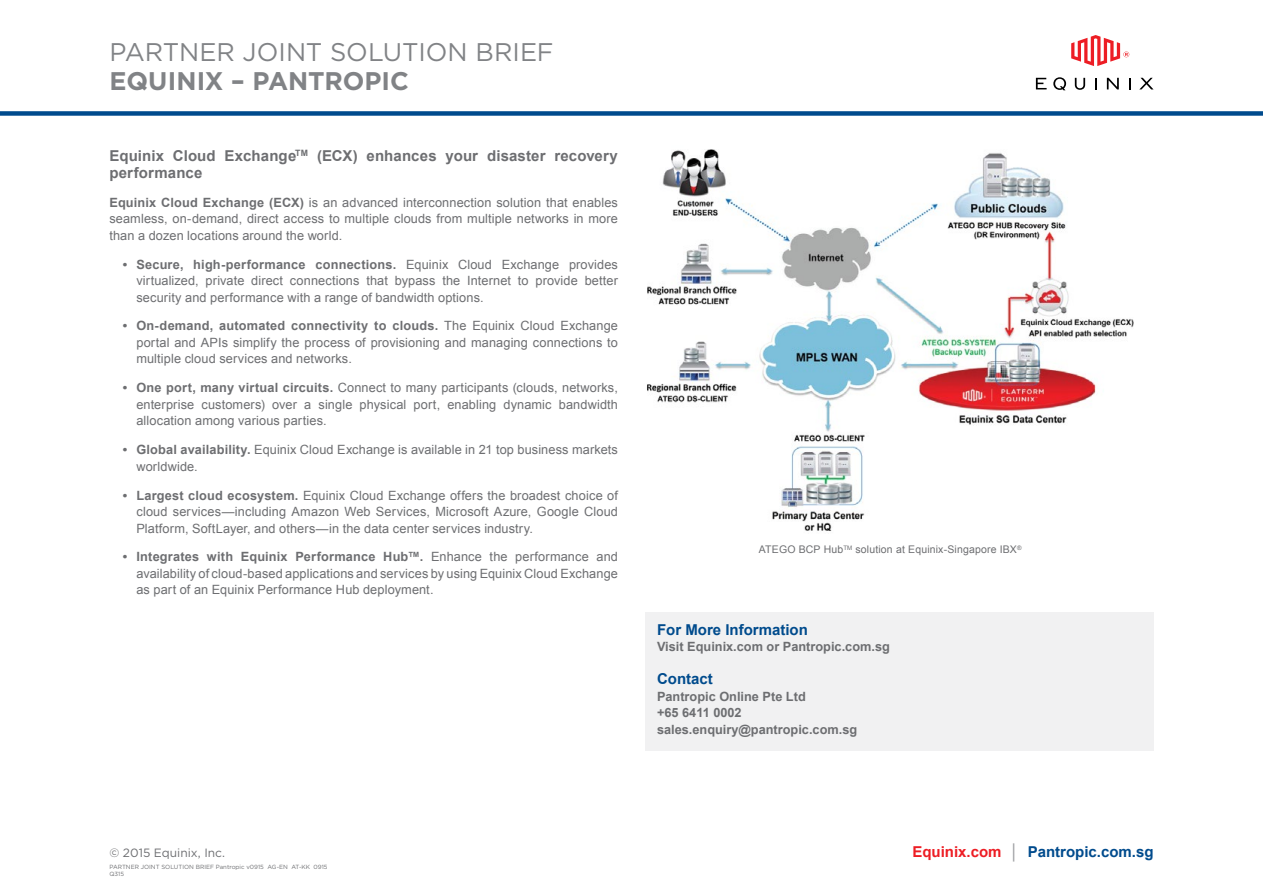
<style>
.page{position:relative;width:1263px;height:893px;background:#fff}
.page>*{position:absolute;margin:0;border:0;box-sizing:border-box;transform-origin:0 0}
.t1{font:25.5px "Gotham";letter-spacing:-.005em;color:#818386}
.t2{font:700 25.5px "Gotham";color:#818386}
.t3{font:700 15px/16.5px "Arial";letter-spacing:.01em;color:#6d6e71}
.t4{font:700 15px "Arial";color:#004b8d}
.t5{font:12.75px/16.5px "Arial";letter-spacing:.01em;color:#6d6e71;text-align:justify}
.t6{font:700 12.75px/16.5px "Arial";color:#6d6e71}
.t7{font:12px "Gotham";color:#6d6e71}
.t8{font:10.5px "Arial";letter-spacing:.015em;color:#6d6e71}
.t9{font:6px/7.2px "Gotham";color:#6d6e71}
.s1{font-weight:700}
.s2{color:#ed1d24}
.s3{color:#a1a3a6}
</style>
<div class="page">
<svg style="left:1036px;top:78px;width:10px;height:11px"></svg>
<svg style="left:1075px;top:78px;width:10px;height:12px"></svg>
<svg style="left:1107px;top:78px;width:12px;height:11px"></svg>
<svg style="left:1129px;top:78px;width:2px;height:11px"></svg>
<svg style="left:1140px;top:78px;width:13px;height:11px"></svg>
<svg style="left:1053px;top:77px;width:13px;height:13px"></svg>
<svg style="left:1071px;top:35px;width:58px;height:31px"></svg>
<div style="left:0;top:111px;width:1263px;height:5px;background:#004b8d"></div>
<div style="left:645px;top:612px;width:508px;height:138px;background:#f1f1f2"></div>
<img style="left:647px;top:149px;width:487px;height:382px">
<h1 class="t1" style="left:109px;top:36px;width:446px">PARTNER JOINT SOLUTION BRIEF</h1>
<h1 class="t2" style="left:109px;top:64px;width:301px">EQUINIX – PANTROPIC</h1>
<p class="t3" style="left:109px;top:148px;width:510px">Equinix Cloud Exchange<sup>TM</sup> (ECX) enhances your disaster recovery performance</p>
<p class="t5" style="left:109px;top:194px;width:510px"><span class="s1">Equinix Cloud Exchange (ECX)</span> is an advanced interconnection solution that enables seamless, on-demand, direct access to multiple clouds from multiple networks in more than a dozen locations around the world.</p>
<p class="t5" style="left:136px;top:256px;width:483px;text-indent:-14px"><span class="s1">• Secure, high-performance connections.</span> Equinix Cloud Exchange provides virtualized, private direct connections that bypass the Internet to provide better security and performance with a range of bandwidth options.</p>
<p class="t5" style="left:136px;top:318px;width:483px;text-indent:-14px"><span class="s1">• On-demand, automated connectivity to clouds.</span> The Equinix Cloud Exchange portal and APIs simplify the process of provisioning and managing connections to multiple cloud services and networks.</p>
<p class="t5" style="left:136px;top:380px;width:483px;text-indent:-14px"><span class="s1">• One port, many virtual circuits.</span> Connect to many participants (clouds, networks, enterprise customers) over a single physical port, enabling dynamic bandwidth allocation among various parties.</p>
<p class="t5" style="left:136px;top:442px;width:483px;text-indent:-14px"><span class="s1">• Global availability.</span> Equinix Cloud Exchange is available in 21 top business markets worldwide.</p>
<p class="t5" style="left:136px;top:487px;width:483px;text-indent:-14px"><span class="s1">• Largest cloud ecosystem.</span> Equinix Cloud Exchange offers the broadest choice of cloud services—including Amazon Web Services, Microsoft Azure, Google Cloud Platform, SoftLayer, and others—in the data center services industry.</p>
<p class="t5" style="left:136px;top:549px;width:483px;text-indent:-14px"><span class="s1">• Integrates with Equinix Performance Hub™.</span> Enhance the performance and availability of cloud-based applications and services by using Equinix Cloud Exchange as part of an Equinix Performance Hub deployment.</p>
<p class="t8" style="left:759px;top:543px;width:264px">ATEGO BCP Hub<sup>TM</sup> solution at Equinix-Singapore IBX<sup>®</sup></p>
<p class="t4" style="left:657px;top:620px;width:152px">For More Information</p>
<p class="t6" style="left:657px;top:639px;width:234px">Visit Equinix.com or Pantropic.com.sg</p>
<p class="t4" style="left:657px;top:669px;width:57px">Contact</p>
<p class="t6" style="left:657px;top:689px;width:202px">Pantropic Online Pte Ltd<br>+65 6411 0002 sales.enquiry@pantropic.com.sg</p>
<p class="t7" style="left:109px;top:845px;width:117px">© 2015 Equinix, Inc.</p>
<p class="t4" style="left:912px;top:842px;width:243px"><span class="s2">Equinix.com</span> <span class="s3">│</span> Pantropic.com.sg</p>
<p class="t9" style="left:109px;top:863px;width:220px">PARTNER JOINT SOLUTION BRIEF Pantropic v0915 AG-EN AT-KK 0915<br>Q315</p>
</div>
